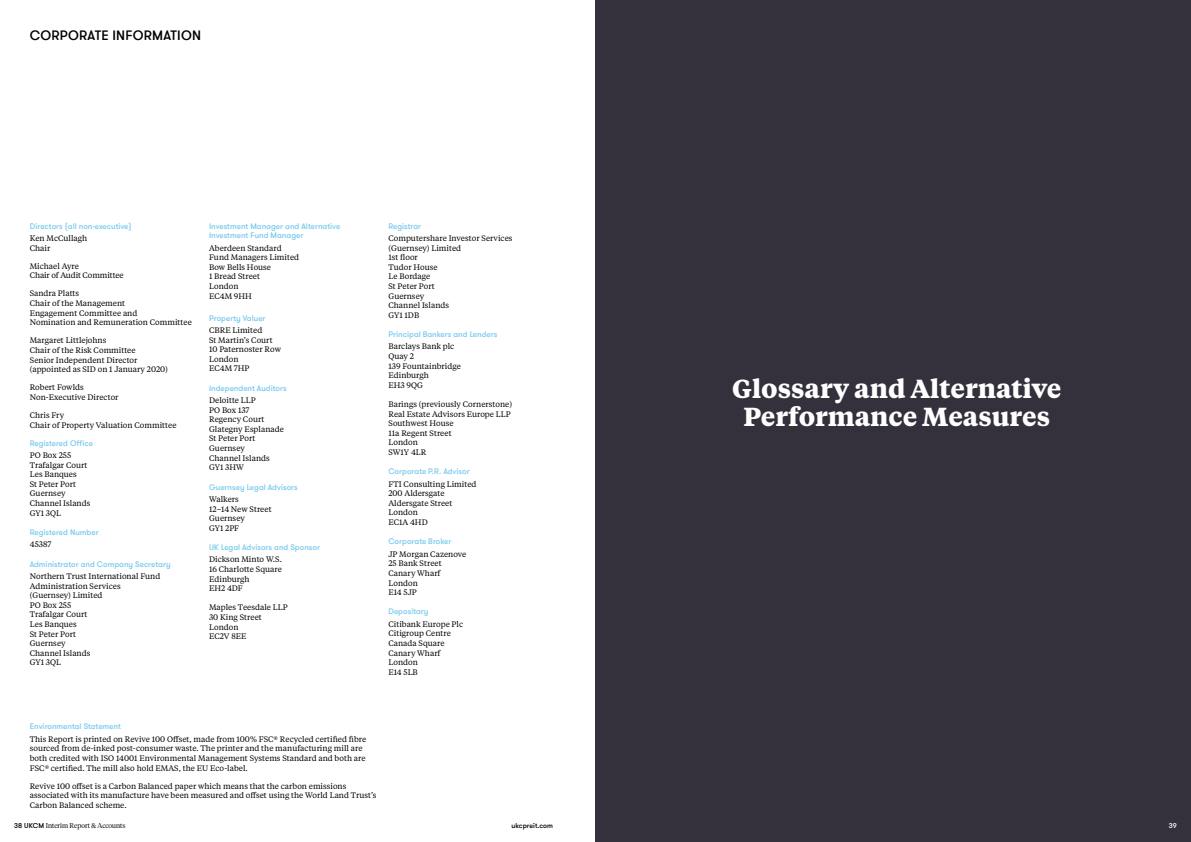
<style>
.page{position:relative;width:1191px;height:842px;background:#fff}
.page>*{position:absolute;margin:0;border:0;box-sizing:border-box;transform-origin:0 0}
.t1{font:700 26px/28px "Tiempos Text";color:#fff;text-align:center}
.t2{font:500 13.5px "GT Walsheim Pro";letter-spacing:.015em;color:#000}
.t3{font:8px/9.6px "Tiempos Text";color:#000}
.t4{font:500 8px/9.6px "GT Walsheim Pro";color:#79caee}
.t5{font:300 7px "Tiempos Headline";color:#000}
.t6{font:500 7px "GT Walsheim Pro";color:#000}
.t7{font:500 7px "GT Walsheim Pro";color:#fff}
.s1{font-family:"GT Walsheim Pro";font-weight:500}
</style>
<div class="page">
<div style="left:595px;top:0;width:596px;height:842px;background:#34313d"></div>
<h2 class="t2" style="left:30px;top:27px;width:173px">CORPORATE INFORMATION</h2>
<p class="t4" style="left:30px;top:221px;width:103px">Directors (all non-executive)</p>
<p class="t3" style="left:30px;top:233px;width:59px">Ken McCullagh<br>Chair</p>
<p class="t3" style="left:30px;top:261px;width:95px">Michael Ayre<br>Chair of Audit Committee</p>
<p class="t3" style="left:30px;top:288px;width:164px">Sandra Platts<br>Chair of the Management<br>Engagement Committee and<br>Nomination and Remuneration Committee</p>
<p class="t3" style="left:30px;top:335px;width:140px">Margaret Littlejohns<br>Chair of the Risk Committee<br>Senior Independent Director (appointed as SID on 1 January 2020)</p>
<p class="t3" style="left:30px;top:382px;width:90px">Robert Fowlds<br>Non-Executive Director</p>
<p class="t3" style="left:30px;top:410px;width:148px">Chris Fry<br>Chair of Property Valuation Committee</p>
<p class="t4" style="left:30px;top:438px;width:65px">Registered Office</p>
<p class="t3" style="left:30px;top:450px;width:62px">PO Box 255<br>Trafalgar Court<br>Les Banques<br>St Peter Port<br>Guernsey<br>Channel Islands<br>GY1 3QL</p>
<p class="t4" style="left:30px;top:527px;width:70px">Registered Number</p>
<p class="t3" style="left:30px;top:539px;width:23px">45387</p>
<p class="t4" style="left:30px;top:559px;width:142px">Administrator and Company Secretary</p>
<p class="t3" style="left:30px;top:571px;width:132px">Northern Trust International Fund<br>Administration Services (Guernsey) Limited<br>PO Box 255<br>Trafalgar Court<br>Les Banques<br>St Peter Port<br>Guernsey<br>Channel Islands<br>GY1 3QL</p>
<p class="t4" style="left:209px;top:221px;width:133px">Investment Manager and Alternative<br>Investment Fund Manager</p>
<p class="t3" style="left:209px;top:243px;width:92px">Aberdeen Standard<br>Fund Managers Limited<br>Bow Bells House<br>1 Bread Street<br>London<br>EC4M 9HH</p>
<p class="t4" style="left:209px;top:313px;width:58px">Property Valuer</p>
<p class="t3" style="left:209px;top:325px;width:73px">CBRE Limited<br>St Martin’s Court<br>10 Paternoster Row<br>London<br>EC4M 7HP</p>
<p class="t4" style="left:209px;top:383px;width:79px">Independent Auditors</p>
<p class="t3" style="left:209px;top:395px;width:76px">Deloitte LLP<br>PO Box 137<br>Regency Court<br>Glategny Esplanade<br>St Peter Port<br>Guernsey<br>Channel Islands<br>GY1 3HW</p>
<p class="t4" style="left:209px;top:482px;width:90px">Guernsey Legal Advisors</p>
<p class="t3" style="left:209px;top:494px;width:64px">Walkers<br>12–14 New Street<br>Guernsey<br>GY1 2PF</p>
<p class="t4" style="left:209px;top:542px;width:112px">UK Legal Advisors and Sponsor</p>
<p class="t3" style="left:209px;top:554px;width:74px">Dickson Minto W.S.<br>16 Charlotte Square<br>Edinburgh<br>EH2 4DF</p>
<p class="t3" style="left:209px;top:602px;width:80px">Maples Teesdale LLP<br>30 King Street<br>London<br>EC2V 8EE</p>
<p class="t4" style="left:388px;top:221px;width:34px">Registrar</p>
<p class="t3" style="left:388px;top:233px;width:126px">Computershare Investor Services (Guernsey) Limited<br>1st floor<br>Tudor House<br>Le Bordage<br>St Peter Port<br>Guernsey<br>Channel Islands<br>GY1 1DB</p>
<p class="t4" style="left:388px;top:330px;width:110px">Principal Bankers and Lenders</p>
<p class="t3" style="left:388px;top:341px;width:74px">Barclays Bank plc<br>Quay 2<br>139 Fountainbridge<br>Edinburgh<br>EH3 9QG</p>
<p class="t3" style="left:388px;top:399px;width:125px">Barings (previously Cornerstone)<br>Real Estate Advisors Europe LLP<br>Southwest House<br>11a Regent Street<br>London<br>SW1Y 4LR</p>
<p class="t4" style="left:388px;top:467px;width:83px">Corporate P.R. Advisor</p>
<p class="t3" style="left:388px;top:479px;width:90px">FTI Consulting Limited<br>200 Aldersgate<br>Aldersgate Street<br>London<br>EC1A 4HD</p>
<p class="t4" style="left:388px;top:537px;width:65px">Corporate Broker</p>
<p class="t3" style="left:388px;top:549px;width:80px">JP Morgan Cazenove<br>25 Bank Street<br>Canary Wharf<br>London<br>E14 5JP</p>
<p class="t4" style="left:388px;top:607px;width:42px">Depositary</p>
<p class="t3" style="left:388px;top:619px;width:76px">Citibank Europe Plc<br>Citigroup Centre<br>Canada Square<br>Canary Wharf<br>London<br>E14 5LB</p>
<p class="t4" style="left:30px;top:722px;width:93px">Environmental Statement</p>
<p class="t3" style="left:30px;top:734px;width:338px">This Report is printed on Revive 100 Offset, made from 100% FSC® Recycled certified fibre sourced from de-inked post-consumer waste. The printer and the manufacturing mill are both credited with ISO 14001 Environmental Management Systems Standard and both are FSC® certified. The mill also hold EMAS, the EU Eco-label.</p>
<p class="t3" style="left:30px;top:781px;width:348px">Revive 100 offset is a Carbon Balanced paper which means that the carbon emissions associated with its manufacture have been measured and offset using the World Land Trust’s<br>Carbon Balanced scheme.</p>
<h1 class="t1" style="left:732px;top:373px;width:331px">Glossary and Alternative<br>Performance Measures</h1>
<p class="t5" style="left:14px;top:820px;width:113px"><span class="s1">38 UKCM</span> Interim Report &amp; Accounts</p>
<p class="t6" style="left:511px;top:821px;width:43px">ukcpreit.com</p>
<p class="t7" style="left:1168px;top:821px;width:10px">39</p>
</div>
